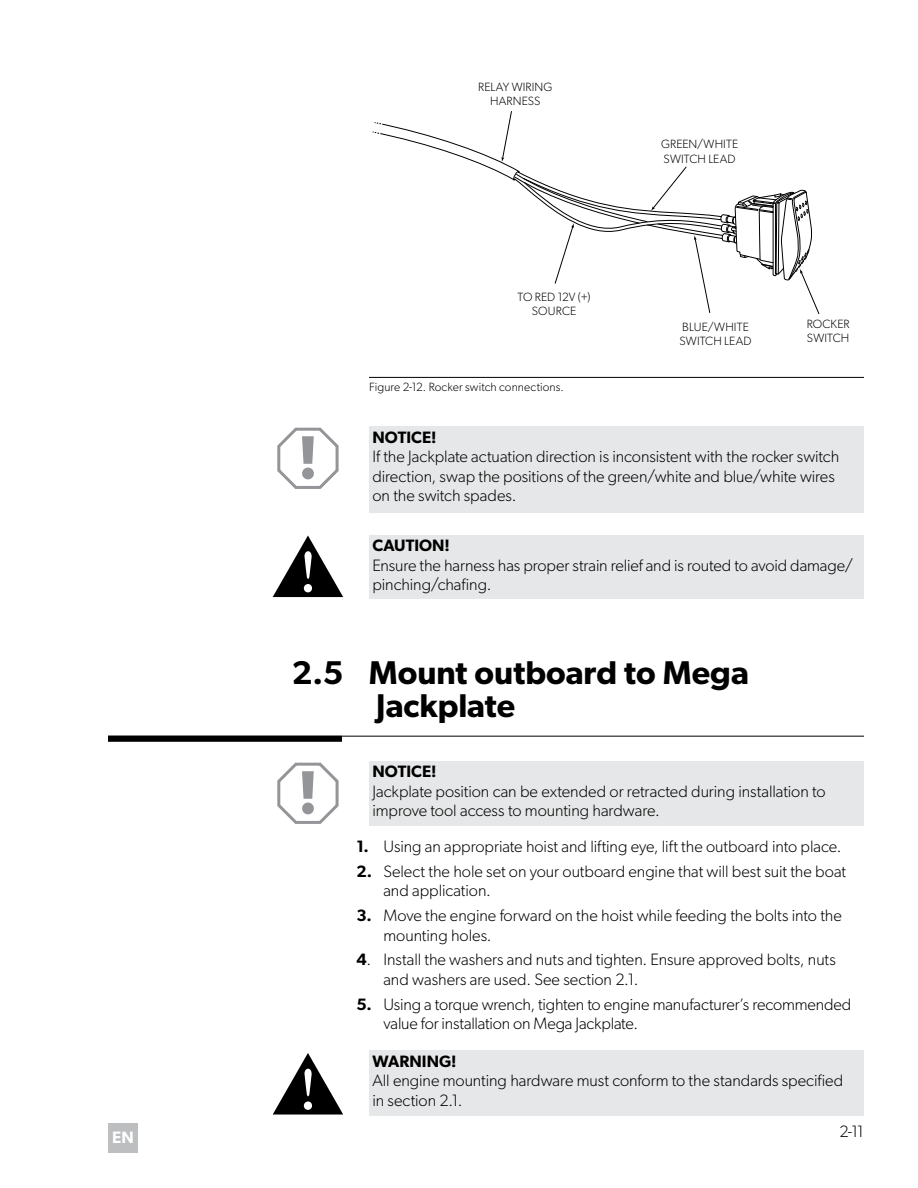
<style>
.page{position:relative;width:918px;height:1188px;background:#fff}
.page>*{position:absolute;margin:0;border:0;box-sizing:border-box;transform-origin:0 0}
.t1{font:600 33px/33px "Gibson";color:#000}
.t2{font:300 16.5px/19.5px "Gibson";letter-spacing:-.005em;color:#000}
.t3{font:600 16.5px "Gibson";letter-spacing:.005em;color:#000}
.t4{font:600 16.5px "Gibson";color:#fff}
.t5{font:300 12px/14.2px "Gibson";letter-spacing:.01em;color:#000}
.s1{font-weight:600}
</style>
<div class="page">
<div style="left:108px;top:1123px;width:30px;height:30px;background:#bcbec0"></div>
<hr style="left:369px;top:377px;width:495px;height:1px;background:#000">
<div style="left:369px;top:426px;width:495px;height:86px;background:#e6e7e8"></div>
<svg style="left:277px;top:427px;width:62px;height:62px"></svg>
<div style="left:369px;top:761px;width:495px;height:65px;background:#e6e7e8"></div>
<svg style="left:277px;top:762px;width:62px;height:62px"></svg>
<div style="left:369px;top:535px;width:495px;height:64px;background:#e6e7e8"></div>
<svg style="left:273px;top:535px;width:70px;height:62px"></svg>
<div style="left:108px;top:736px;width:234px;height:6px;background:#000"></div>
<hr style="left:108px;top:736px;width:756px;height:1px;background:#000">
<div style="left:369px;top:1050px;width:495px;height:66px;background:#e6e7e8"></div>
<svg style="left:273px;top:1053px;width:70px;height:62px"></svg>
<svg style="left:372px;top:111px;width:448px;height:203px"></svg>
<p class="t4" style="left:112px;top:1128px;width:23px">EN</p>
<p class="t5" style="left:478px;top:80px;width:76px;text-align:center">RELAY WIRING<br>HARNESS</p>
<p class="t5" style="left:518px;top:290px;width:74px;text-align:center">TO RED 12V (+)<br>SOURCE</p>
<p class="t5" style="left:661px;top:137px;width:79px">GREEN/WHITE<br>SWITCH LEAD</p>
<p class="t5" style="left:680px;top:319px;width:74px">BLUE/WHITE<br>SWITCH LEAD</p>
<p class="t5" style="left:807px;top:317px;width:44px">ROCKER<br>SWITCH</p>
<p class="t5" style="left:369px;top:380px;width:197px">Figure 2-12. Rocker switch connections.</p>
<p class="t3" style="left:372px;top:427px;width:66px">NOTICE!</p>
<p class="t2" style="left:372px;top:446px;width:468px">If the Jackplate actuation direction is inconsistent with the rocker switch direction, swap the positions of the green/white and blue/white wires on the switch spades.</p>
<p class="t3" style="left:372px;top:536px;width:79px">CAUTION!</p>
<p class="t2" style="left:372px;top:555px;width:482px">Ensure the harness has proper strain relief and is routed to avoid damage/ pinching/chafing.</p>
<h1 class="t1" style="left:376px;top:655px;width:374px;text-indent:-84px">2.5 Mount outboard to Mega<br>Jackplate</h1>
<p class="t3" style="left:372px;top:762px;width:66px">NOTICE!</p>
<p class="t2" style="left:372px;top:781px;width:455px">Jackplate position can be extended or retracted during installation to improve tool access to mounting hardware.</p>
<p class="t2" style="left:356px;top:836px;width:487px"><span class="s1">1.</span> Using an appropriate hoist and lifting eye, lift the outboard into place.</p>
<p class="t2" style="left:383px;top:861px;width:464px;text-indent:-27px"><span class="s1">2.</span> Select the hole set on your outboard engine that will best suit the boat and application.</p>
<p class="t2" style="left:383px;top:905px;width:460px;text-indent:-27px"><span class="s1">3.</span> Move the engine forward on the hoist while feeding the bolts into the mounting holes.</p>
<p class="t2" style="left:383px;top:950px;width:454px;text-indent:-27px"><span class="s1">4</span>. Install the washers and nuts and tighten. Ensure approved bolts, nuts and washers are used. See section 2.1.</p>
<p class="t2" style="left:383px;top:994px;width:469px;text-indent:-27px"><span class="s1">5.</span> Using a torque wrench, tighten to engine manufacturer’s recommended value for installation on Mega Jackplate.</p>
<p class="t3" style="left:372px;top:1051px;width:86px">WARNING!</p>
<p class="t2" style="left:372px;top:1071px;width:472px">All engine mounting hardware must conform to the standards specified in section 2.1.</p>
<p class="t2" style="left:839px;top:1121px;width:26px">2-11</p>
</div>
